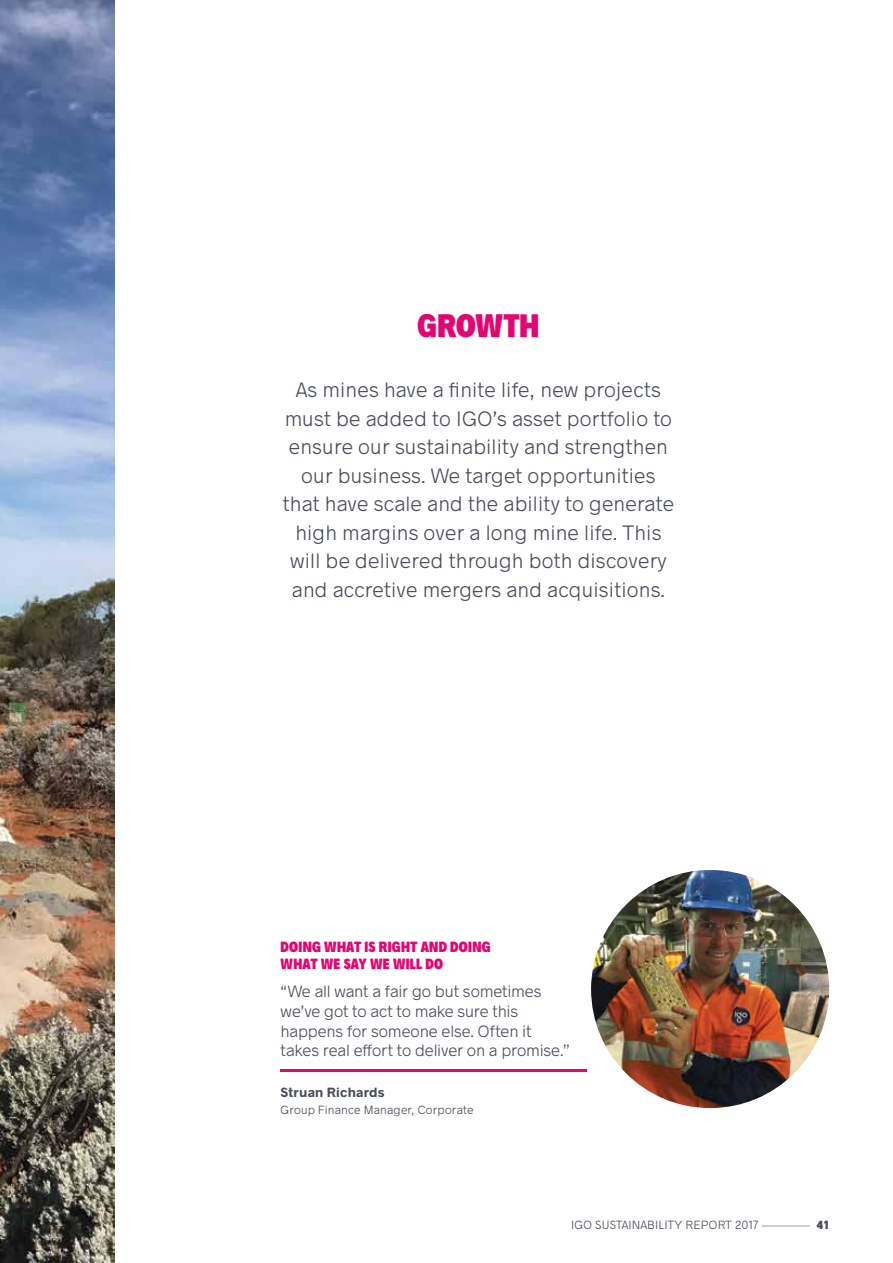
<style>
.page{position:relative;width:893px;height:1263px;background:#fff}
.page>*{position:absolute;margin:0;border:0;box-sizing:border-box;transform-origin:0 0}
.t1{font:900 condensed 33px "Radnika";color:#e40571}
.t2{font:300 21px/28.5px "Radnika";letter-spacing:.01em;color:#474c55;text-align:center}
.t3{font:300 16.5px/19.8px "Radnika";letter-spacing:-.01em;color:#474c55}
.t4{font:900 condensed 15px/16.5px "Radnika";letter-spacing:.02em;color:#e40571}
.t5{font:700 13.5px "Radnika";letter-spacing:.02em;color:#474c55}
.t6{font:300 12px "Radnika";letter-spacing:.02em;color:#474c55}
.s1{font-weight:900;font-stretch:condensed}
</style>
<div class="page">
<img style="left:0;top:0;width:115px;height:1263px">
<hr style="left:281px;top:1069px;width:306px;height:2px;background:#e40571">
<img style="left:591px;top:870px;width:238px;height:238px;border-radius:119px">
<h1 class="t1" style="left:417px;top:303px;width:123px">GROWTH</h1>
<p class="t2" style="left:283px;top:375px;width:393px">As mines have a finite life, new projects must be added to IGO’s asset portfolio to ensure our sustainability and strengthen our business. We target opportunities that have scale and the ability to generate high margins over a long mine life. This will be delivered through both discovery and accretive mergers and acquisitions.</p>
<p class="t4" style="left:281px;top:938px;width:212px">DOING WHAT IS RIGHT AND DOING<br>WHAT WE SAY WE WILL DO</p>
<p class="t3" style="left:281px;top:980px;width:291px">“We all want a fair go but sometimes we’ve got to act to make sure this happens for someone else. Often it takes real effort to deliver on a promise.”</p>
<p class="t5" style="left:281px;top:1083px;width:106px">Struan Richards</p>
<p class="t6" style="left:281px;top:1101px;width:195px">Group Finance Manager, Corporate</p>
<p class="t6" style="left:571px;top:1216px;width:260px">IGO SUSTAINABILITY REPORT 2017 — <span class="s1">41</span></p>
</div>
